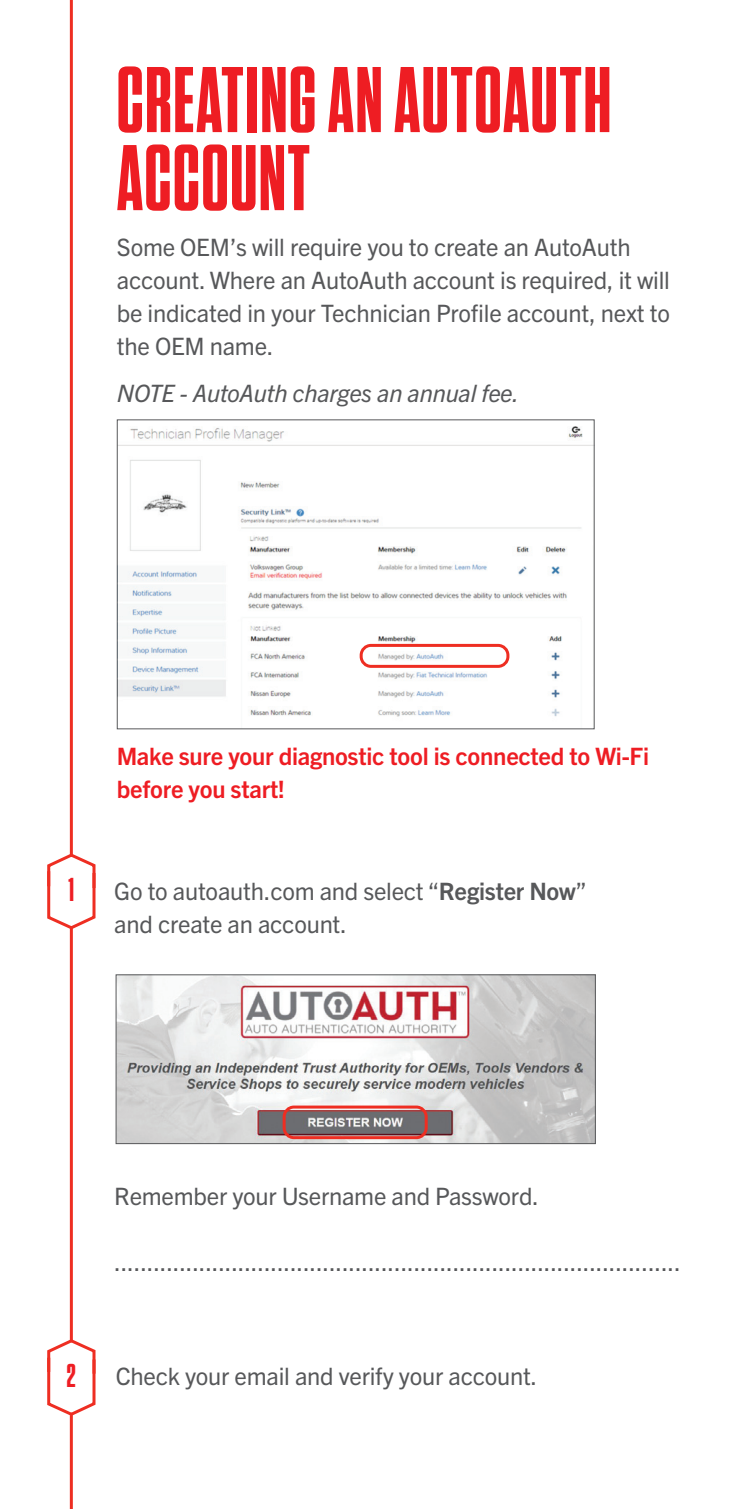
<style>
.page{position:relative;width:753px;height:1509px;background:#fff}
.page>*{position:absolute;margin:0;border:0;box-sizing:border-box;transform-origin:0 0}
.t1{font:700 93px/78px "Tungsten Condensed";letter-spacing:.02em;color:#ee1d23}
.t2{font:700 33px "Tungsten Condensed";color:#ee1d23}
.t3{font:24px/33px "Trade Gothic Next LT Pro";letter-spacing:-.01em;color:#57585a}
.t4{font:700 24px/33px "Trade Gothic Next LT Pro";letter-spacing:-.01em;color:#ee1d23}
.t5{font:italic 24px "Trade Gothic Next LT Pro";letter-spacing:-.01em;color:#57585a}
.s1{font-weight:700}
</style>
<div class="page">
<hr style="left:70px;top:0;width:3px;height:855px;background:#ee2e22">
<svg style="left:47px;top:1337px;width:49px;height:80px"></svg>
<hr style="left:70px;top:926px;width:3px;height:415px;background:#ee2e22">
<svg style="left:47px;top:852px;width:49px;height:79px"></svg>
<hr style="left:70px;top:1415px;width:3px;height:93px;background:#ee2e22">
<img style="left:118px;top:976px;width:475px;height:166px">
<div style="left:116px;top:974px;width:479px;height:170px;border:1px solid #57585a"></div>
<img style="left:119px;top:426px;width:473px;height:291px">
<div style="left:117px;top:419px;width:477px;height:310px;border:1px solid #57585a"></div>
<div style="left:282px;top:1105px;width:145px;height:34px;border:3px solid #ee2e22;border-radius:10px"></div>
<div style="left:359px;top:644px;width:150px;height:24px;border:3px solid #ee2e22;border-radius:10px"></div>
<h1 class="t1" style="left:117px;top:64px;width:495px">CREATING AN AUTOAUTH<br>ACCOUNT</h1>
<p class="t3" style="left:117px;top:230px;width:554px">Some OEM’s will require you to create an AutoAuth account. Where an AutoAuth account is required, it will be indicated in your Technician Profile account, next to the OEM name.</p>
<p class="t5" style="left:117px;top:376px;width:404px">NOTE - AutoAuth charges an annual fee.</p>
<h2 class="t2" style="left:68px;top:873px;width:7px">1</h2>
<p class="t4" style="left:117px;top:738px;width:533px">Make sure your diagnostic tool is connected to Wi-Fi before you start!</p>
<p class="t3" style="left:114px;top:872px;width:474px">Go to autoauth.com and select “<span class="s1">Register Now</span>” and create an account.</p>
<h2 class="t2" style="left:67px;top:1359px;width:10px">2</h2>
<p class="t3" style="left:114px;top:1178px;width:426px">Remember your Username and Password.</p>
<p class="t3" style="left:114px;top:1244px;width:568px">.......................................................................................</p>
<p class="t3" style="left:116px;top:1358px;width:423px">Check your email and verify your account.</p>
</div>
